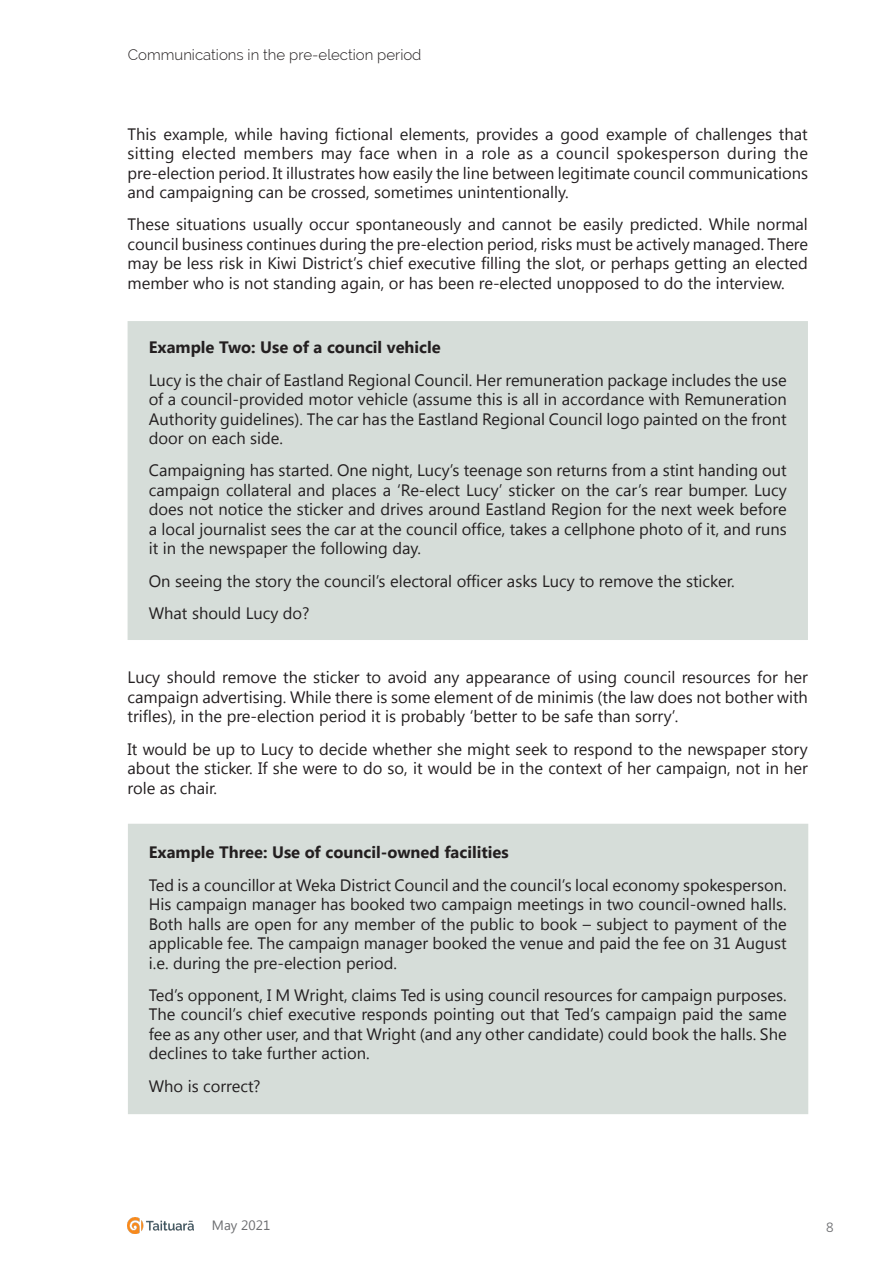
<style>
.page{position:relative;width:893px;height:1263px;background:#fff}
.page>*{position:absolute;margin:0;border:0;box-sizing:border-box;transform-origin:0 0}
.Body_text{font:16.5px/19.5px "Segoe UI";color:#231f20;text-align:justify}
.Body_text-2{font:700 16.5px "Segoe UI";color:#231f20}
.t1{font:300 15px "Raleway";color:#231f20}
.t2{font:13.5px "Segoe UI";color:#6c6d70}
.t3{font:300 13.5px "Frutiger";color:#6c6d70}
</style>
<div class="page">
<img style="left:127px;top:1217px;width:67px;height:16px">
<div style="left:128px;top:824px;width:680px;height:290px;background:#d6ddd9"></div>
<div style="left:128px;top:321px;width:680px;height:319px;background:#d6ddd9"></div>
<p class="t1" style="left:128px;top:46px;width:295px">Communications in the pre-election period</p>
<p class="Body_text" style="left:128px;top:123px;width:682px">This example, while having fictional elements, provides a good example of challenges that sitting elected members may face when in a role as a council spokesperson during the pre-election period. It illustrates how easily the line between legitimate council communications and campaigning can be crossed, sometimes unintentionally.</p>
<p class="Body_text" style="left:128px;top:214px;width:682px">These situations usually occur spontaneously and cannot be easily predicted. While normal council business continues during the pre-election period, risks must be actively managed. There may be less risk in Kiwi District’s chief executive filling the slot, or perhaps getting an elected member who is not standing again, or has been re-elected unopposed to do the interview.</p>
<p class="Body_text-2" style="left:149px;top:336px;width:293px">Example Two: Use of a council vehicle</p>
<p class="Body_text" style="left:149px;top:369px;width:639px">Lucy is the chair of Eastland Regional Council. Her remuneration package includes the use of a council-provided motor vehicle (assume this is all in accordance with Remuneration Authority guidelines). The car has the Eastland Regional Council logo painted on the front door on each side.</p>
<p class="Body_text" style="left:149px;top:460px;width:639px">Campaigning has started. One night, Lucy’s teenage son returns from a stint handing out campaign collateral and places a ‘Re-elect Lucy’ sticker on the car’s rear bumper. Lucy does not notice the sticker and drives around Eastland Region for the next week before a local journalist sees the car at the council office, takes a cellphone photo of it, and runs it in the newspaper the following day.</p>
<p class="Body_text" style="left:149px;top:570px;width:587px">On seeing the story the council’s electoral officer asks Lucy to remove the sticker.</p>
<p class="Body_text" style="left:149px;top:603px;width:162px">What should Lucy do?</p>
<p class="Body_text" style="left:128px;top:667px;width:682px">Lucy should remove the sticker to avoid any appearance of using council resources for her campaign advertising. While there is some element of de minimis (the law does not bother with trifles), in the pre-election period it is probably ‘better to be safe than sorry’.</p>
<p class="Body_text" style="left:128px;top:738px;width:682px">It would be up to Lucy to decide whether she might seek to respond to the newspaper story about the sticker. If she were to do so, it would be in the context of her campaign, not in her role as chair.</p>
<p class="Body_text-2" style="left:149px;top:841px;width:361px">Example Three: Use of council-owned facilities</p>
<p class="Body_text" style="left:149px;top:874px;width:639px">Ted is a councillor at Weka District Council and the council’s local economy spokesperson.<br>His campaign manager has booked two campaign meetings in two council-owned halls.<br>Both halls are open for any member of the public to book – subject to payment of the applicable fee. The campaign manager booked the venue and paid the fee on 31 August i.e. during the pre-election period.</p>
<p class="Body_text" style="left:149px;top:984px;width:639px">Ted’s opponent, I M Wright, claims Ted is using council resources for campaign purposes.<br>The council’s chief executive responds pointing out that Ted’s campaign paid the same fee as any other user, and that Wright (and any other candidate) could book the halls. She declines to take further action.</p>
<p class="Body_text" style="left:149px;top:1075px;width:113px">Who is correct?</p>
<p class="t2" style="left:212px;top:1216px;width:60px">May 2021</p>
<p class="t3" style="left:826px;top:1219px;width:9px">8</p>
</div>
